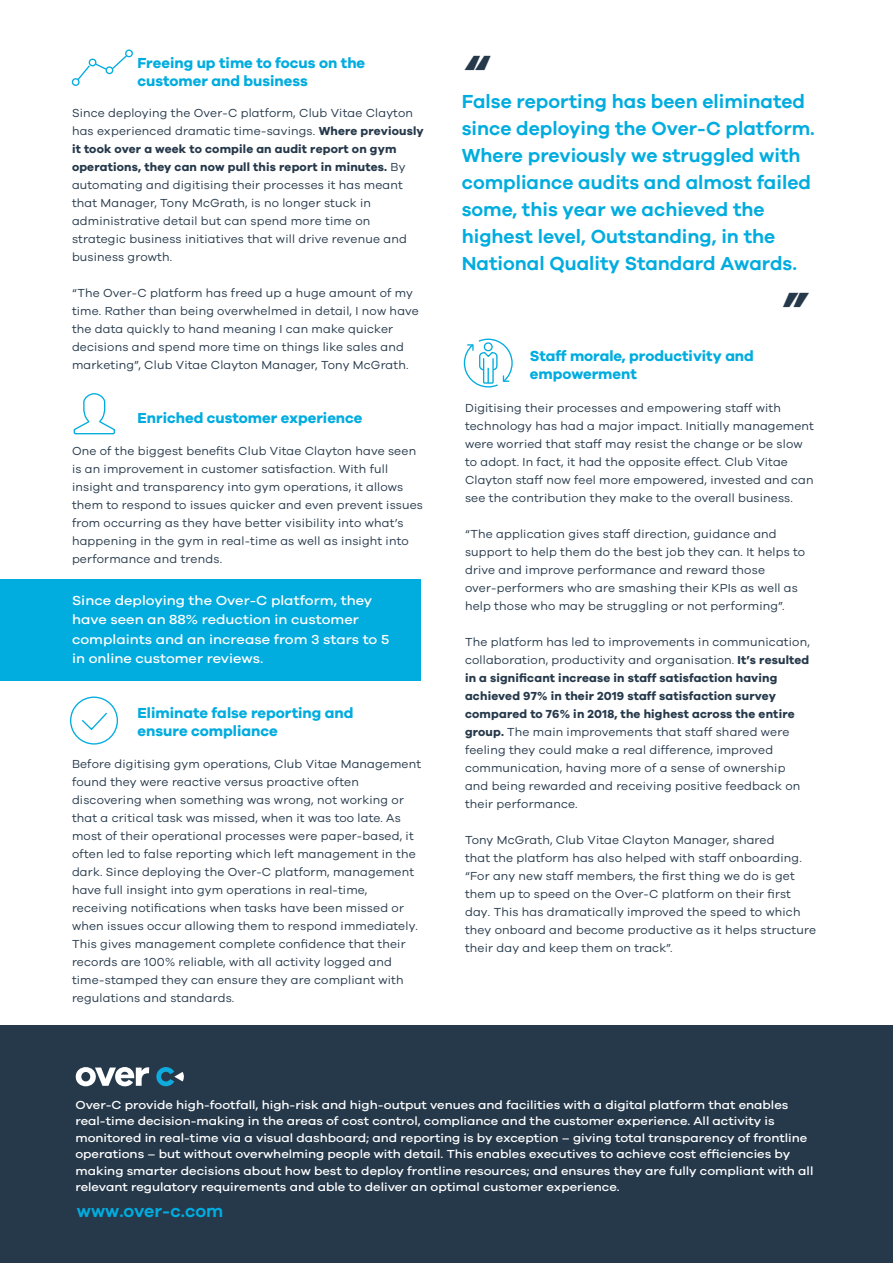
<style>
.page{position:relative;width:893px;height:1263px;background:#fff}
.page>*{position:absolute;margin:0;border:0;box-sizing:border-box;transform-origin:0 0}
.t1{font:italic 700 49.5px "Galano Grotesque";color:#26394b}
.t2{font:600 19.5px/27px "Galano Grotesque";color:#01acdf}
.t3{font:600 18px "Galano Grotesque";color:#01acdf}
.t4{font:700 15px/18px "Galano Grotesque";color:#01acdf}
.t5{font:500 13.5px/19.5px "Galano Grotesque";color:#fff;scale:1.08 1}
.t6{font:12px/18px "Galano Grotesque";letter-spacing:.015em;color:#26394b}
.t7{font:500 12px/16.5px "Galano Grotesque";color:#fff;scale:1.08 1}
.s1{font-weight:700}
</style>
<div class="page">
<div style="left:0;top:1026px;width:893px;height:237px;background:#26394b"></div>
<svg style="left:73px;top:393px;width:42px;height:42px"></svg>
<div style="left:70px;top:696px;width:48px;height:48px;border:1px solid #01acdf;border-radius:50%"></div>
<svg style="left:81px;top:712px;width:26px;height:18px"></svg>
<svg style="left:463px;top:338px;width:50px;height:50px"></svg>
<svg style="left:77px;top:55px;width:50px;height:26px"></svg>
<div style="left:72px;top:78px;width:8px;height:8px;border:1px solid #01acdf;border-radius:50%"></div>
<div style="left:89px;top:59px;width:7px;height:7px;border:1px solid #01acdf;border-radius:50%"></div>
<div style="left:106px;top:66px;width:7px;height:8px;border:1px solid #01acdf;border-radius:50%"></div>
<div style="left:125px;top:50px;width:8px;height:7px;border:1px solid #01acdf;border-radius:50%"></div>
<svg style="left:156px;top:1067px;width:28px;height:19px"></svg>
<svg style="left:76px;top:1067px;width:73px;height:19px"></svg>
<div style="left:0;top:579px;width:420px;height:102px;background:#01acdf"></div>
<p class="t4" style="left:137px;top:53px;width:229px">Freeing up time to focus on the customer and business</p>
<p class="t6" style="left:72px;top:103px;width:353px">Since deploying the Over-C platform, Club Vitae Clayton has experienced dramatic time-savings. <span class="s1">Where previously it took over a week to compile an audit report on gym operations, they can now pull this report in minutes.</span> By automating and digitising their processes it has meant that Manager, Tony McGrath, is no longer stuck in administrative detail but can spend more time on strategic business initiatives that will drive revenue and business growth.</p>
<p class="t6" style="left:72px;top:283px;width:348px">“The Over-C platform has freed up a huge amount of my time. Rather than being overwhelmed in detail, I now have the data quickly to hand meaning I can make quicker decisions and spend more time on things like sales and marketing”, Club Vitae Clayton Manager, Tony McGrath.</p>
<p class="t4" style="left:137px;top:408px;width:227px">Enriched customer experience</p>
<p class="t6" style="left:72px;top:442px;width:352px">One of the biggest benefits Club Vitae Clayton have seen is an improvement in customer satisfaction. With full insight and transparency into gym operations, it allows them to respond to issues quicker and even prevent issues from occurring as they have better visibility into what’s happening in the gym in real-time as well as insight into performance and trends.</p>
<p class="t5" style="left:72px;top:590px;width:295px">Since deploying the Over-C platform, they have seen an 88% reduction in customer complaints and an increase from 3 stars to 5 in online customer reviews.</p>
<p class="t4" style="left:137px;top:704px;width:218px">Eliminate false reporting and ensure compliance</p>
<p class="t6" style="left:72px;top:754px;width:351px">Before digitising gym operations, Club Vitae Management found they were reactive versus proactive often discovering when something was wrong, not working or that a critical task was missed, when it was too late. As most of their operational processes were paper-based, it often led to false reporting which left management in the dark. Since deploying the Over-C platform, management have full insight into gym operations in real-time, receiving notifications when tasks have been missed or when issues occur allowing them to respond immediately.<br>This gives management complete confidence that their records are 100% reliable, with all activity logged and time-stamped they can ensure they are compliant with regulations and standards.</p>
<h1 class="t1" style="left:462px;top:42px;width:27px">“</h1>
<p class="t2" style="left:462px;top:87px;width:355px">False reporting has been eliminated since deploying the Over-C platform.<br>Where previously we struggled with compliance audits and almost failed some, this year we achieved the highest level, Outstanding, in the National Quality Standard Awards.</p>
<h1 class="t1" style="left:780px;top:279px;width:27px">”</h1>
<p class="t4" style="left:530px;top:346px;width:226px">Staff morale, productivity and empowerment</p>
<p class="t6" style="left:465px;top:399px;width:350px">Digitising their processes and empowering staff with technology has had a major impact. Initially management were worried that staff may resist the change or be slow to adopt. In fact, it had the opposite effect. Club Vitae Clayton staff now feel more empowered, invested and can see the contribution they make to the overall business.</p>
<p class="t6" style="left:465px;top:525px;width:342px">“The application gives staff direction, guidance and support to help them do the best job they can. It helps to drive and improve performance and reward those over-performers who are smashing their KPIs as well as help those who may be struggling or not performing”.</p>
<p class="t6" style="left:465px;top:633px;width:346px">The platform has led to improvements in communication, collaboration, productivity and organisation. <span class="s1">It’s resulted in a significant increase in staff satisfaction having achieved 97% in their 2019 staff satisfaction survey compared to 76% in 2018, the highest across the entire group.</span> The main improvements that staff shared were feeling they could make a real difference, improved communication, having more of a sense of ownership and being rewarded and receiving positive feedback on their performance.</p>
<p class="t6" style="left:465px;top:831px;width:352px">Tony McGrath, Club Vitae Clayton Manager, shared<br>that the platform has also helped with staff onboarding. “For any new staff members, the first thing we do is get them up to speed on the Over-C platform on their first day. This has dramatically improved the speed to which they onboard and become productive as it helps structure their day and keep them on track”.</p>
<p class="t7" style="left:75px;top:1096px;width:685px">Over-C provide high-footfall, high-risk and high-output venues and facilities with a digital platform that enables real-time decision-making in the areas of cost control, compliance and the customer experience. All activity is monitored in real-time via a visual dashboard; and reporting is by exception – giving total transparency of frontline operations – but without overwhelming people with detail. This enables executives to achieve cost efficiencies by making smarter decisions about how best to deploy frontline resources; and ensures they are fully compliant with all relevant regulatory requirements and able to deliver an optimal customer experience.</p>
<h3 class="t3" style="left:77px;top:1199px;width:148px">www.over-c.com</h3>
</div>
